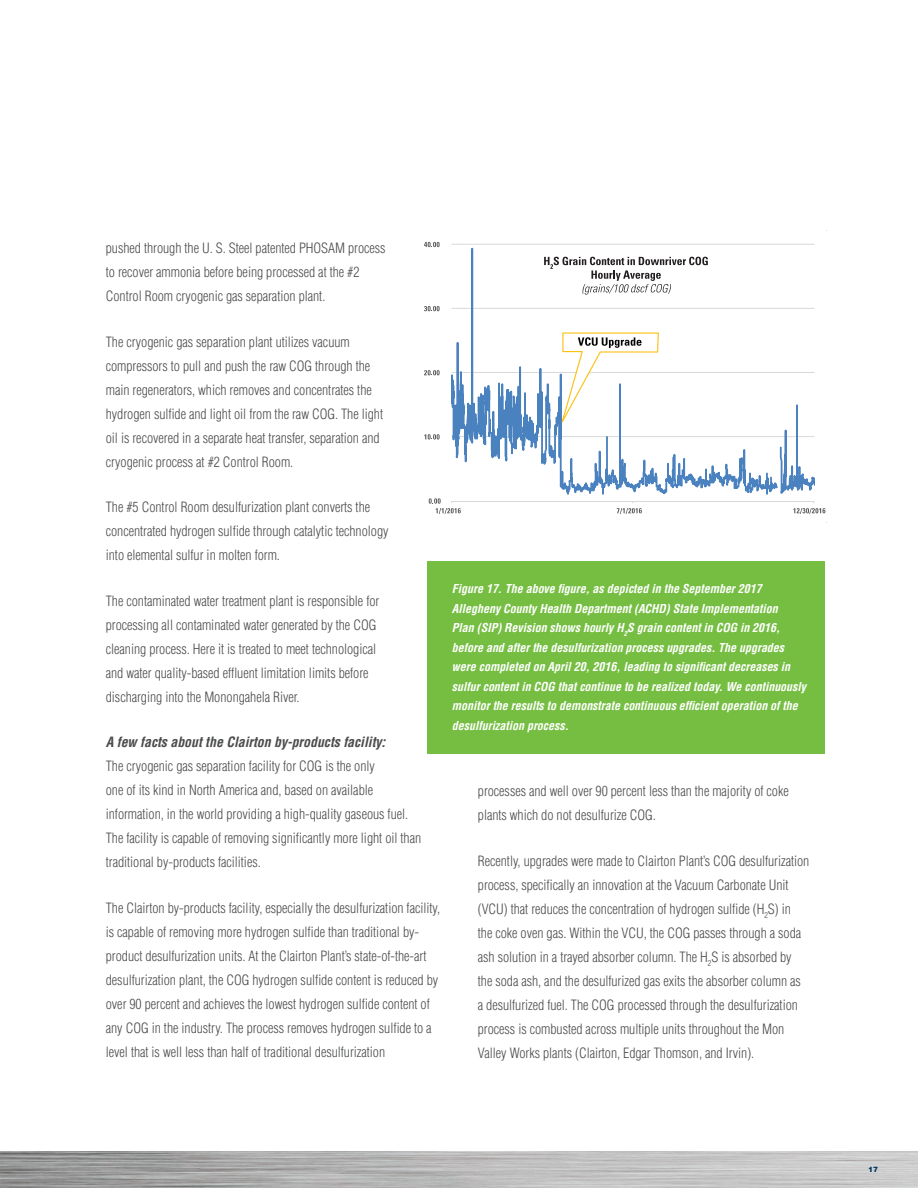
<style>
.page{position:relative;width:918px;height:1188px;background:#fff}
.page>*{position:absolute;margin:0;border:0;box-sizing:border-box;transform-origin:0 0}
.t1{font:300 condensed 13.8px/24px "Helvetica";letter-spacing:-.005em;color:#4b4c4d}
.t2{font:italic 700 condensed 13.8px "Helvetica";letter-spacing:-.005em;color:#4b4c4d}
.t3{font:italic 700 condensed 12px/19.5px "Helvetica";letter-spacing:-.005em;color:#fff}
.t4{font:900 7.5px "Helvetica Neue";color:#083b60}
</style>
<div class="page">
<img style="left:0;top:1151px;width:918px;height:37px">
<hr style="left:452px;top:436px;width:362px;height:1px;background:#dad9d8">
<hr style="left:452px;top:372px;width:362px;height:1px;background:#dad9d8">
<hr style="left:452px;top:308px;width:362px;height:1px;background:#dad9d8">
<hr style="left:452px;top:244px;width:362px;height:1px;background:#dad9d8">
<hr style="left:452px;top:501px;width:362px;height:1px;background:#dad9d8">
<svg style="left:451px;top:247px;width:327px;height:248px"></svg>
<svg style="left:780px;top:404px;width:35px;height:90px"></svg>
<svg style="left:424px;top:434px;width:16px;height:6px"></svg>
<svg style="left:424px;top:370px;width:16px;height:5px"></svg>
<svg style="left:424px;top:306px;width:16px;height:5px"></svg>
<svg style="left:424px;top:242px;width:16px;height:5px"></svg>
<svg style="left:429px;top:498px;width:32px;height:16px"></svg>
<svg style="left:617px;top:502px;width:25px;height:12px"></svg>
<svg style="left:793px;top:502px;width:32px;height:12px"></svg>
<svg style="left:544px;top:257px;width:164px;height:38px"></svg>
<svg style="left:561px;top:332px;width:98px;height:91px"></svg>
<div style="left:428px;top:562px;width:397px;height:192px;background:#75be42"></div>
<p class="t1" style="left:106px;top:236px;width:281px">pushed through the U. S. Steel patented PHOSAM process to recover ammonia before being processed at the #2<br>Control Room cryogenic gas separation plant.</p>
<p class="t1" style="left:106px;top:329px;width:279px">The cryogenic gas separation plant utilizes vacuum compressors to pull and push the raw COG through the main regenerators, which removes and concentrates the hydrogen sulfide and light oil from the raw COG. The light oil is recovered in a separate heat transfer, separation and cryogenic process at #2 Control Room.</p>
<p class="t1" style="left:106px;top:495px;width:284px">The #5 Control Room desulfurization plant converts the concentrated hydrogen sulfide through catalytic technology into elemental sulfur in molten form.</p>
<p class="t1" style="left:106px;top:589px;width:275px">The contaminated water treatment plant is responsible for processing all contaminated water generated by the COG cleaning process. Here it is treated to meet technological and water quality-based effluent limitation limits before discharging into the Monongahela River.</p>
<p class="t2" style="left:106px;top:734px;width:281px">A few facts about the Clairton by-products facility:</p>
<p class="t1" style="left:106px;top:754px;width:317px">The cryogenic gas separation facility for COG is the only<br>one of its kind in North America and, based on available information, in the world providing a high-quality gaseous fuel.<br>The facility is capable of removing significantly more light oil than traditional by-products facilities.</p>
<p class="t1" style="left:106px;top:896px;width:336px">The Clairton by-products facility, especially the desulfurization facility, is capable of removing more hydrogen sulfide than traditional by&shy;product desulfurization units. At the Clairton Plant’s state-of-the-art desulfurization plant, the COG hydrogen sulfide content is reduced by over 90 percent and achieves the lowest hydrogen sulfide content of any COG in the industry. The process removes hydrogen sulfide to a level that is well less than half of traditional desulfurization</p>
<p class="t3" style="left:452px;top:579px;width:356px">Figure 17. The above figure, as depicted in the September 2017<br>Allegheny County Health Department (ACHD) State Implementation<br>Plan (SIP) Revision shows hourly H<sub>2</sub>S grain content in COG in 2016, before and after the desulfurization process upgrades. The upgrades were completed on April 20, 2016, leading to significant decreases in sulfur content in COG that continue to be realized today. We continuously monitor the results to demonstrate continuous efficient operation of the desulfurization process.</p>
<p class="t1" style="left:478px;top:779px;width:312px">processes and well over 90 percent less than the majority of coke plants which do not desulfurize COG.</p>
<p class="t1" style="left:478px;top:849px;width:333px">Recently, upgrades were made to Clairton Plant’s COG desulfurization process, specifically an innovation at the Vacuum Carbonate Unit (VCU) that reduces the concentration of hydrogen sulfide (H<sub>2</sub>S) in<br>the coke oven gas. Within the VCU, the COG passes through a soda ash solution in a trayed absorber column. The H<sub>2</sub>S is absorbed by the soda ash, and the desulfurized gas exits the absorber column as a desulfurized fuel. The COG processed through the desulfurization process is combusted across multiple units throughout the Mon Valley Works plants (Clairton, Edgar Thomson, and Irvin).</p>
<p class="t4" style="left:868px;top:1165px;width:11px">17</p>
</div>
